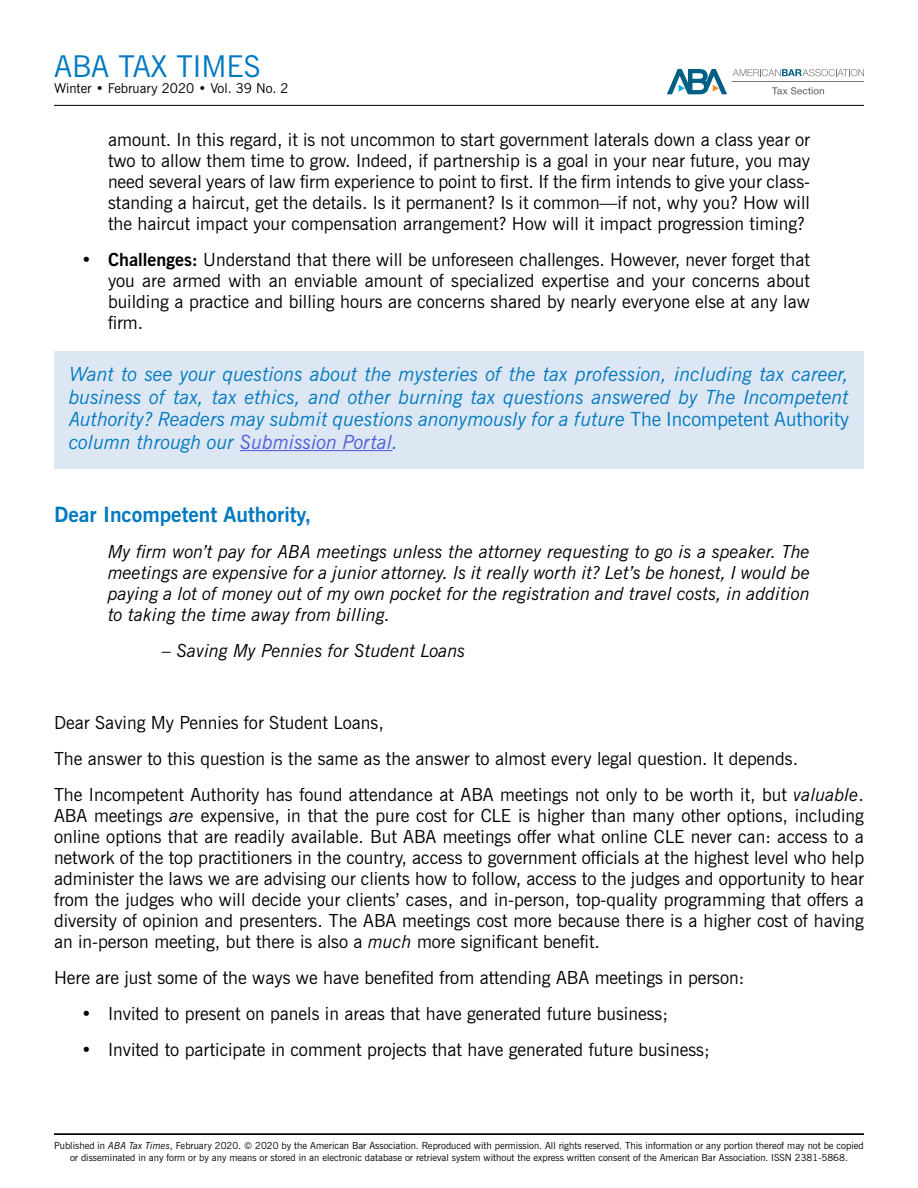
<style>
.page{position:relative;width:918px;height:1188px;background:#fff}
.page>*{position:absolute;margin:0;border:0;box-sizing:border-box;transform-origin:0 0}
.t1{font:30px "News Gothic BT";color:#0079c1}
.Article__Section_Hea{font:700 21px "News Gothic BT";color:#0079c1}
.Article__Note{font:italic 19.5px/22.5px "News Gothic BT";color:#0079c1;text-align:justify}
.Article__Paragraph{font:18px/21px "News Gothic BT";color:#000;text-align:justify}
.Article__Inset_Quote{font:italic 18px/21px "News Gothic BT";color:#000;text-align:justify}
.t2{font:13.5px "News Gothic BT";color:#000}
.t3{font:9.75px/12px "News Gothic BT";color:#000;text-align:center}
.s1{font-weight:700}
.s2{font-style:normal}
.s3{color:#4f5cd6}
.s4{font-style:italic}
</style>
<div class="page">
<hr style="left:54px;top:1134px;width:810px;height:1px;background:#000">
<svg style="left:667px;top:69px;width:60px;height:25px"></svg>
<hr style="left:733px;top:81px;width:131px;height:1px;background:#76787b">
<svg style="left:733px;top:69px;width:131px;height:7px"></svg>
<svg style="left:772px;top:87px;width:52px;height:8px"></svg>
<hr style="left:54px;top:105px;width:810px;height:1px;background:#000">
<div style="left:54px;top:351px;width:810px;height:117px;background:#dce7f3"></div>
<hr style="left:240px;top:450px;width:153px;height:1px;background:#4f5cd6">
<h1 class="t1" style="left:54px;top:48px;width:208px">ABA TAX TIMES</h1>
<p class="t2" style="left:54px;top:80px;width:236px">Winter • February 2020 • Vol. 39 No. 2</p>
<p class="Article__Paragraph" style="left:108px;top:129px;width:704px">amount. In this regard, it is not uncommon to start government laterals down a class year or two to allow them time to grow. Indeed, if partnership is a goal in your near future, you may need several years of law firm experience to point to first. If the firm intends to give your class&shy;standing a haircut, get the details. Is it permanent? Is it common—if not, why you? How will the haircut impact your compensation arrangement? How will it impact progression timing?</p>
<p class="Article__Paragraph" style="left:108px;top:249px;width:704px;text-indent:-27px"><span class="s1">• Challenges:</span> Understand that there will be unforeseen challenges. However, never forget that you are armed with an enviable amount of specialized expertise and your concerns about building a practice and billing hours are concerns shared by nearly everyone else at any law firm.</p>
<p class="Article__Note" style="left:69px;top:363px;width:782px">Want to see your questions about the mysteries of the tax profession, including tax career, business of tax, tax ethics, and other burning tax questions answered by The Incompetent Authority? Readers may submit questions anonymously for a future <span class="s2">The Incompetent Authority </span>column through our <span class="s3">Submission Portal</span>.</p>
<p class="Article__Section_Hea" style="left:54px;top:502px;width:259px">Dear Incompetent Authority,</p>
<p class="Article__Inset_Quote" style="left:108px;top:541px;width:704px">My firm won’t pay for ABA meetings unless the attorney requesting to go is a speaker. The meetings are expensive for a junior attorney. Is it really worth it? Let’s be honest, I would be paying a lot of money out of my own pocket for the registration and travel costs, in addition to taking the time away from billing.</p>
<p class="Article__Inset_Quote" style="left:162px;top:640px;width:305px">– Saving My Pennies for Student Loans</p>
<p class="Article__Paragraph" style="left:54px;top:712px;width:331px">Dear Saving My Pennies for Student Loans,</p>
<p class="Article__Paragraph" style="left:54px;top:748px;width:746px">The answer to this question is the same as the answer to almost every legal question. It depends.</p>
<p class="Article__Paragraph" style="left:54px;top:784px;width:812px">The Incompetent Authority has found attendance at ABA meetings not only to be worth it, but <span class="s4">valuable</span>.<br>ABA meetings <span class="s4">are</span> expensive, in that the pure cost for CLE is higher than many other options, including online options that are readily available. But ABA meetings offer what online CLE never can: access to a network of the top practitioners in the country, access to government officials at the highest level who help administer the laws we are advising our clients how to follow, access to the judges and opportunity to hear from the judges who will decide your clients’ cases, and in-person, top-quality programming that offers a diversity of opinion and presenters. The ABA meetings cost more because there is a higher cost of having an in-person meeting, but there is also a <span class="s4">much</span> more significant benefit.</p>
<p class="Article__Paragraph" style="left:54px;top:967px;width:692px">Here are just some of the ways we have benefited from attending ABA meetings in person:</p>
<p class="Article__Paragraph" style="left:81px;top:1003px;width:588px">• Invited to present on panels in areas that have generated future business;</p>
<p class="Article__Paragraph" style="left:81px;top:1039px;width:630px">• Invited to participate in comment projects that have generated future business;</p>
<p class="t3" style="left:54px;top:1139px;width:811px">Published in <span class="s4">ABA Tax Times</span>, February 2020. © 2020 by the American Bar Association. Reproduced with permission. All rights reserved. This information or any portion thereof may not be copied or disseminated in any form or by any means or stored in an electronic database or retrieval system without the express written consent of the American Bar Association. ISSN 2381-5868.</p>
</div>
